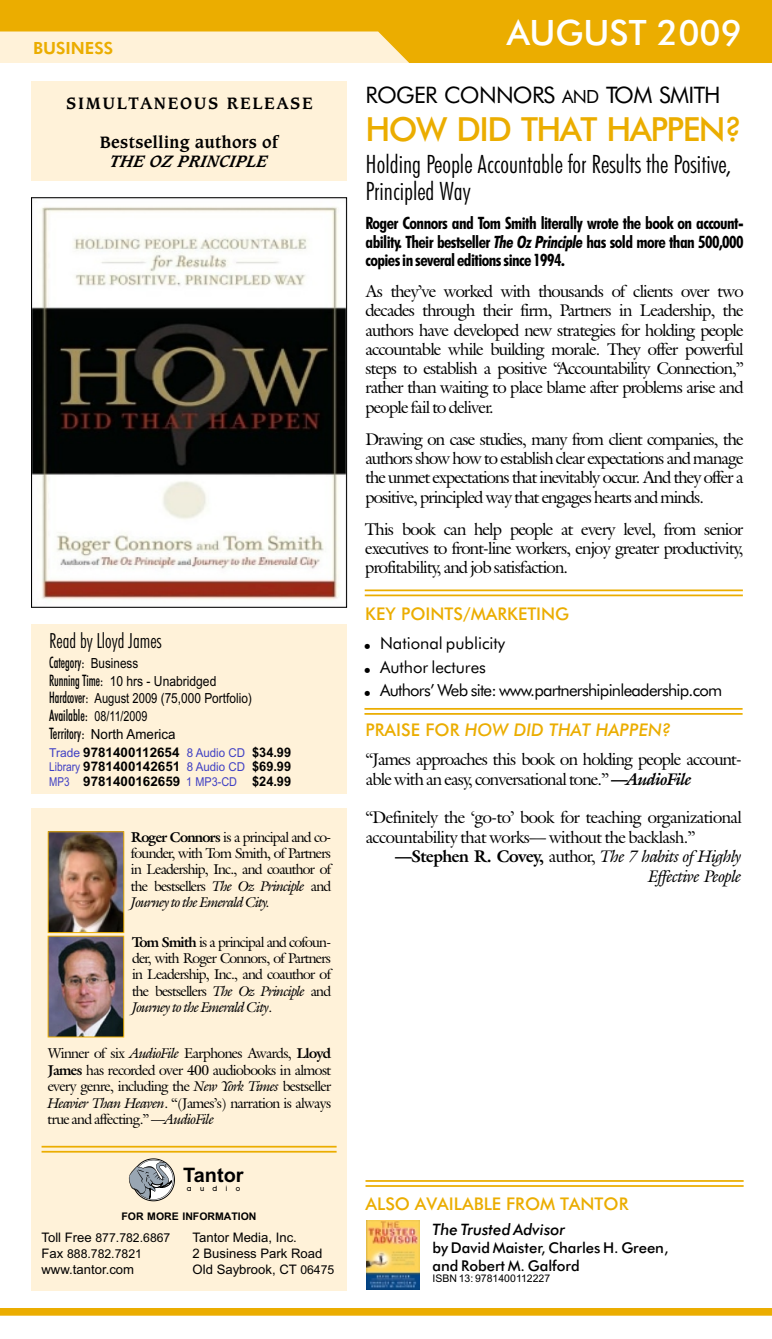
<style>
.page{position:relative;width:772px;height:1339px;background:#fff}
.page>*{position:absolute;margin:0;border:0;box-sizing:border-box;transform-origin:0 0}
.t1{font:500 35px "Futura BT";color:#fff}
.t2{font:500 33.25px "Futura BT";letter-spacing:-.045em;color:#ebad00}
.t3{font:300 condensed 25.38px/27.3px "Futura BT";color:#000}
.t4{font:22.75px "Futura BT";letter-spacing:-.03em;color:#000}
.t5{font:300 condensed 20.82px "Futura BT";color:#000;scale:.92 1}
.t6{font:700 19.95px "Arial";color:#000}
.t7{font:500 17.5px "Futura BT";color:#ebad00}
.t8{font:700 17.5px/38.5px "Caxton BT";letter-spacing:.045em;color:#000;text-align:center}
.t9{font:italic 500 17.5px "Futura BT";color:#ebad00}
.t10{font:italic 700 17.5px "Caxton BT";color:#000}
.t11{font:700 condensed 17.15px/18.4px "Futura BT";letter-spacing:-.035em;color:#000;text-align:justify}
.t12{font:800 16.8px "Futura BT";color:#ebad00}
.t13{font:16.62px/19.2px "Galliard IT Cby BT";letter-spacing:-.04em;color:#000;text-align:justify}
.t14{font:16.62px/24px "Futura BT";letter-spacing:-.045em;color:#000}
.t15{font:italic 16.62px/19.6px "Galliard IT Cby BT";letter-spacing:-.025em;color:#000;text-align:right}
.t16{font:500 condensed 15.92px "Futura BT";color:#000;scale:.78 1}
.t17{font:500 condensed 15.92px "Futura BT";color:#000;scale:.75 1}
.t18{font:italic 500 15.75px "Futura BT";color:#000}
.t19{font:500 14.88px/17.8px "Futura BT";color:#000}
.t20{font:14px/16.4px "Galliard IT Cby BT";letter-spacing:-.05em;color:#000;text-align:justify}
.t21{font:13.83px/17.7px "Arial";color:#000;scale:.87 1}
.t22{font:13.83px "Arial";color:#000;scale:.96 1}
.t23{font:700 13.3px/14.5px "Arial";color:#000;text-align:justify}
.t24{font:13.12px "Arial";color:#000}
.t25{font:12.25px "Arial";color:#000}
.t26{font:10.5px "Arial";color:#000}
.t27{font:700 10.5px "Arial";color:#000}
.t28{font:500 7.35px "Avant Garde IT Cby BT";letter-spacing:1.145em;color:#000}
.s1{font-family:"Arial";font-weight:400;font-stretch:normal;font-size:13.83px}
.s2{font-family:"Futura BT";font-weight:500;font-stretch:condensed;font-size:15.92px}
.s3{font-weight:400;font-size:12.25px;color:#4040c4}
.s4{font-weight:700}
.s5{font-style:italic}
.s6{font-size:13.12px}
.s7{font-size:12.25px}
.s8{font-size:18.2px}
.s9{font-style:normal}
.s10{font-weight:700;font-style:italic}
.s11{font-weight:700;font-style:normal}
</style>
<div class="page">
<div style="left:32px;top:808px;width:315px;height:482px;background:#fff2d9"></div>
<div style="left:31px;top:625px;width:316px;height:169px;background:#fff2d9"></div>
<div style="left:32px;top:81px;width:315px;height:100px;background:#fff2d9"></div>
<svg style="left:0;top:0;width:772px;height:63px;background:#f0be37"></svg>
<div style="left:0;top:1308px;width:772px;height:7px;background:#ebad00"></div>
<hr style="left:42px;top:1146px;width:295px;height:1px;background:#ebad00">
<hr style="left:42px;top:1151px;width:295px;height:1px;background:#ebad00">
<svg style="left:129px;top:1158px;width:46px;height:44px"></svg>
<hr style="left:365px;top:1185px;width:378px;height:2px;background:#ebad00">
<hr style="left:365px;top:1180px;width:378px;height:2px;background:#ebad00">
<img style="left:50px;top:833px;width:72px;height:98px">
<div style="left:48px;top:831px;width:76px;height:102px;border:1px solid #ebad00"></div>
<img style="left:50px;top:938px;width:72px;height:97px">
<div style="left:48px;top:936px;width:76px;height:101px;border:1px solid #ebad00"></div>
<hr style="left:365px;top:594px;width:378px;height:2px;background:#ebad00">
<hr style="left:365px;top:589px;width:378px;height:2px;background:#ebad00">
<img style="left:33px;top:207px;width:312px;height:393px">
<div style="left:31px;top:198px;width:316px;height:409px;border:1px solid #000"></div>
<img style="left:367px;top:1220px;width:53px;height:70px">
<hr style="left:364px;top:713px;width:378px;height:2px;background:#ebad00">
<hr style="left:364px;top:708px;width:378px;height:2px;background:#ebad00">
<p class="t12" style="left:33px;top:42px;width:82px">BUSINESS</p>
<p class="t8" style="left:66px;top:85px;width:248px">SIMULTANEOUS RELEASE<br>Bestselling authors of</p>
<p class="t10" style="left:110px;top:153px;width:159px">THE OZ PRINCIPLE</p>
<p class="t5" style="left:49px;top:632px;width:124px">Read by Lloyd James</p>
<p class="t17" style="left:49px;top:656px;width:120px">Category: <span class="s1">Business</span></p>
<p class="t21" style="left:49px;top:673px;width:234px"><span class="s2">Running Time:</span> 10 hrs - Unabridged<br><span class="s2">Hardcover:</span> August 2009 (75,000 Portfolio)</p>
<p class="t16" style="left:49px;top:709px;width:128px">Available: <span class="s1">08/11/2009</span></p>
<p class="t23" style="left:49px;top:746px;width:243px"><span class="s3">Trade</span> 9781400112654 <span class="s3">8 Audio CD</span> $34.99<br><span class="s3">Library</span> 9781400142651 <span class="s3">8 Audio CD</span> $69.99<br><span class="s3">MP3</span> 9781400162659 <span class="s3">1 MP3-CD</span> $24.99</p>
<p class="t22" style="left:49px;top:728px;width:133px"><span class="s2">Territory:</span> North America</p>
<p class="t20" style="left:131px;top:830px;width:202px"><span class="s4">Roger Connors</span> is a principal and co&shy;founder, with Tom Smith, of Partners in Leadership, Inc., and coauthor of the bestsellers <span class="s5">The Oz Principle</span> and <span class="s5">Journey to the Emerald City.</span></p>
<p class="t20" style="left:132px;top:935px;width:200px"><span class="s4">Tom Smith</span> is a principal and cofoun&shy;der, with Roger Connors, of Partners in Leadership, Inc., and coauthor of the bestsellers <span class="s5">The Oz Principle</span> and <span class="s5">Journey to the Emerald City</span>.</p>
<p class="t20" style="left:48px;top:1046px;width:285px">Winner of six <span class="s5">AudioFile</span> Earphones Awards, <span class="s4">Lloyd James</span> has recorded over 400 audiobooks in almost every genre, including the <span class="s5">New York Times</span> bestseller <span class="s5">Heavier Than Heaven</span>. “(James’s) narration is always true and affecting.” —<span class="s5">AudioFile</span></p>
<p class="t6" style="left:183px;top:1168px;width:62px">Tantor</p>
<p class="t28" style="left:187px;top:1186px;width:55px">audio</p>
<p class="t27" style="left:121px;top:1212px;width:137px">FOR MORE INFORMATION</p>
<p class="t25" style="left:41px;top:1233px;width:130px"><span class="s6">Toll Free</span> 877.782.6867</p>
<p class="t24" style="left:193px;top:1232px;width:106px">Tantor Media, Inc.</p>
<p class="t25" style="left:41px;top:1249px;width:102px"><span class="s6">Fax</span> 888.782.7821</p>
<p class="t24" style="left:193px;top:1248px;width:131px">2 Business Park Road</p>
<p class="t24" style="left:41px;top:1265px;width:94px">www.tantor.com</p>
<p class="t24" style="left:193px;top:1265px;width:143px">Old Saybrook, CT <span class="s7">06475</span></p>
<h1 class="t1" style="left:507px;top:18px;width:236px">AUGUST 2009</h1>
<h3 class="t4" style="left:365px;top:86px;width:357px">ROGER CONNORS <span class="s8">AND</span> TOM SMITH</h3>
<h2 class="t2" style="left:365px;top:115px;width:378px">HOW DID THAT HAPPEN?</h2>
<h3 class="t3" style="left:365px;top:153px;width:367px">Holding People Accountable for Results the Positive,<br>Principled Way</h3>
<p class="t11" style="left:365px;top:216px;width:380px">Roger Connors and Tom Smith literally wrote the book on account&shy;ability. Their bestseller <span class="s5">The Oz Principle</span> has sold more than 500,000 copiesinseveral editionssince 1994.</p>
<p class="t13" style="left:365px;top:283px;width:380px">As they’ve worked with thousands of clients over two decades through their firm, Partners in Leadership, the authors have developed new strategies for holding people accountable while building morale. They offer powerful steps to establish a positive “Accountability Connection,” rather than waiting to place blame after problems arise and people fail to deliver.</p>
<p class="t13" style="left:365px;top:431px;width:380px">Drawing on case studies, many from client companies, the authors show how to establish clear expectations and manage the unmet expectations that inevitably occur. And they offer a positive, principled way that engages hearts and minds.</p>
<p class="t13" style="left:365px;top:521px;width:380px">This book can help people at every level, from senior executives to front-line workers, enjoy greater productivity, profitability, and job satisfaction.</p>
<p class="t7" style="left:365px;top:607px;width:206px">KEY POINTS/MARKETING</p>
<p class="t14" style="left:380px;top:632px;width:344px">National publicity<br>Author lectures<br>Authors’ Web site: www.partnershipinleadership.com</p>
<p class="t9" style="left:365px;top:723px;width:307px"><span class="s9">PRAISE FOR</span> HOW DID THAT HAPPEN?</p>
<p class="t13" style="left:366px;top:751px;width:377px">“James approaches this book on holding people account&shy;able with an easy, conversational tone.” <span class="s4">—</span><span class="s10">AudioFile</span></p>
<p class="t13" style="left:366px;top:809px;width:377px">“Definitely the ‘go-to’ book for teaching organizational accountability that works— without the backlash.”</p>
<p class="t15" style="left:395px;top:848px;width:348px"><span class="s11">—Stephen R. Covey,</span> <span class="s9">author,</span> The 7 habits of Highly<br>Effective People</p>
<p class="t7" style="left:365px;top:1197px;width:264px">ALSO AVAILABLE FROM TANTOR</p>
<p class="t18" style="left:432px;top:1223px;width:134px">The Trusted Advisor</p>
<p class="t19" style="left:432px;top:1240px;width:237px">by David Maister, Charles H. Green, and Robert M. Galford</p>
<p class="t26" style="left:432px;top:1275px;width:119px">ISBN 13: 9781400112227</p>
</div>
